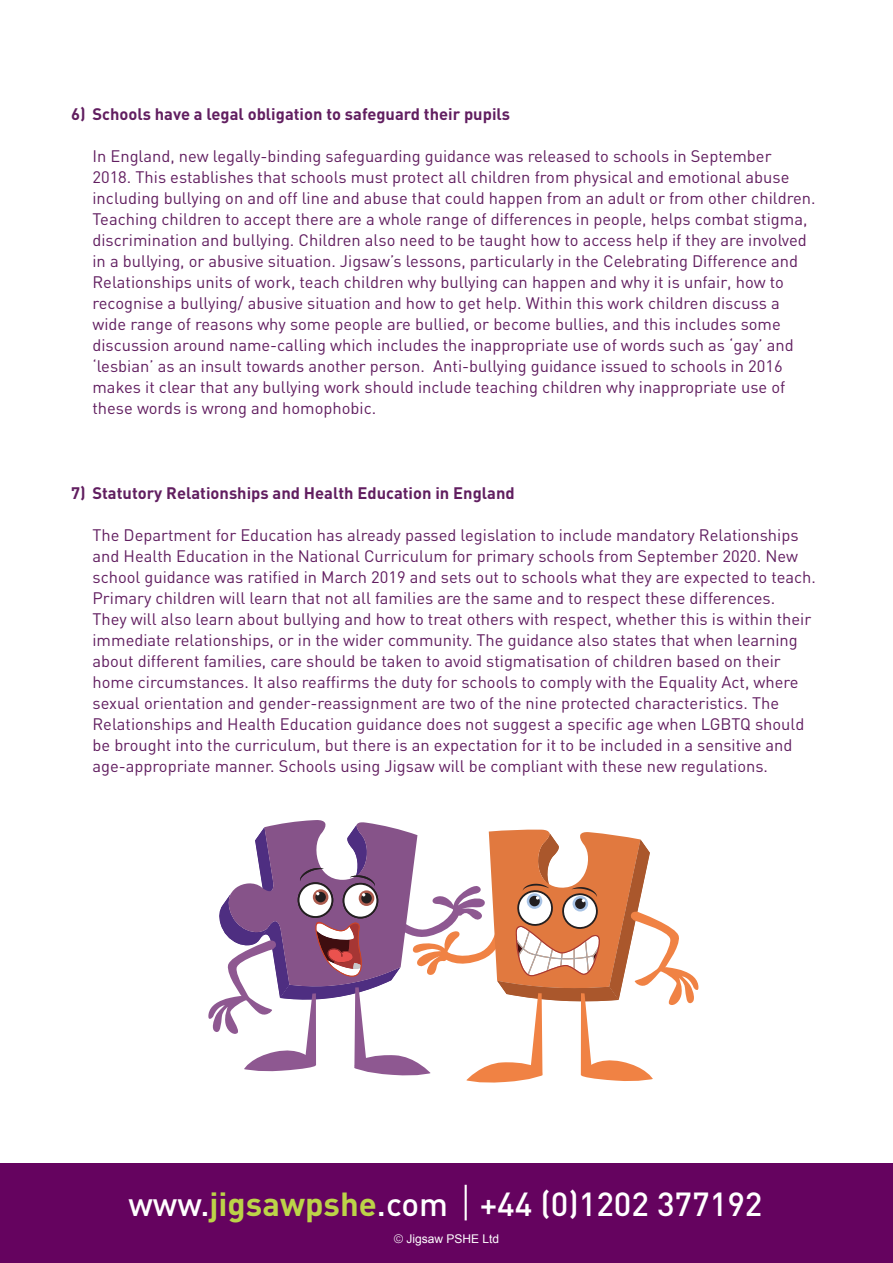
<style>
.page{position:relative;width:893px;height:1263px;background:#fff}
.page>*{position:absolute;margin:0;border:0;box-sizing:border-box;transform-origin:0 0}
.t1{font:500 33px "DIN";color:#fff}
.t2{font:16.5px/21px "DIN";color:#611e60}
.t3{font:700 16.5px "DIN";color:#611e60}
.t4{font:12px "Arial";color:#fff}
.s1{font-weight:700;color:#bcd348}
.s2{font-weight:300}
</style>
<div class="page">
<div style="left:0;top:1163px;width:893px;height:100px;background:#65035f"></div>
<hr style="left:465px;top:1185px;width:2px;height:35px;background:#fff">
<svg style="left:208px;top:820px;width:491px;height:263px"></svg>
<p class="t3" style="left:71px;top:103px;width:440px">6) Schools have a legal obligation to safeguard their pupils</p>
<p class="t2" style="left:92px;top:146px;width:725px">In England, new legally-binding safeguarding guidance was released to schools in September<br>2018. This establishes that schools must protect all children from physical and emotional abuse including bullying on and off line and abuse that could happen from an adult or from other children.<br>Teaching children to accept there are a whole range of differences in people, helps combat stigma, discrimination and bullying. Children also need to be taught how to access help if they are involved in a bullying, or abusive situation. Jigsaw’s lessons, particularly in the Celebrating Difference and Relationships units of work, teach children why bullying can happen and why it is unfair, how to recognise a bullying/ abusive situation and how to get help. Within this work children discuss a wide range of reasons why some people are bullied, or become bullies, and this includes some discussion around name-calling which includes the inappropriate use of words such as ‘gay’ and ‘lesbian’ as an insult towards another person. Anti-bullying guidance issued to schools in 2016 makes it clear that any bullying work should include teaching children why inappropriate use of these words is wrong and homophobic.</p>
<p class="t3" style="left:71px;top:482px;width:445px">7) Statutory Relationships and Health Education in England</p>
<p class="t2" style="left:92px;top:524px;width:725px">The Department for Education has already passed legislation to include mandatory Relationships and Health Education in the National Curriculum for primary schools from September 2020. New school guidance was ratified in March 2019 and sets out to schools what they are expected to teach.<br>Primary children will learn that not all families are the same and to respect these differences.<br>They will also learn about bullying and how to treat others with respect, whether this is within their immediate relationships, or in the wider community. The guidance also states that when learning about different families, care should be taken to avoid stigmatisation of children based on their home circumstances. It also reaffirms the duty for schools to comply with the Equality Act, where sexual orientation and gender-reassignment are two of the nine protected characteristics. The Relationships and Health Education guidance does not suggest a specific age when LGBTQ should be brought into the curriculum, but there is an expectation for it to be included in a sensitive and age-appropriate manner. Schools using Jigsaw will be compliant with these new regulations.</p>
<h1 class="t1" style="left:128px;top:1183px;width:636px">www.<span class="s1">jigsawpshe</span>.com +44 (0)1202 377192</h1>
<p class="t4" style="left:394px;top:1231px;width:107px"><span class="s2">©</span> Jigsaw PSHE Ltd</p>
</div>
